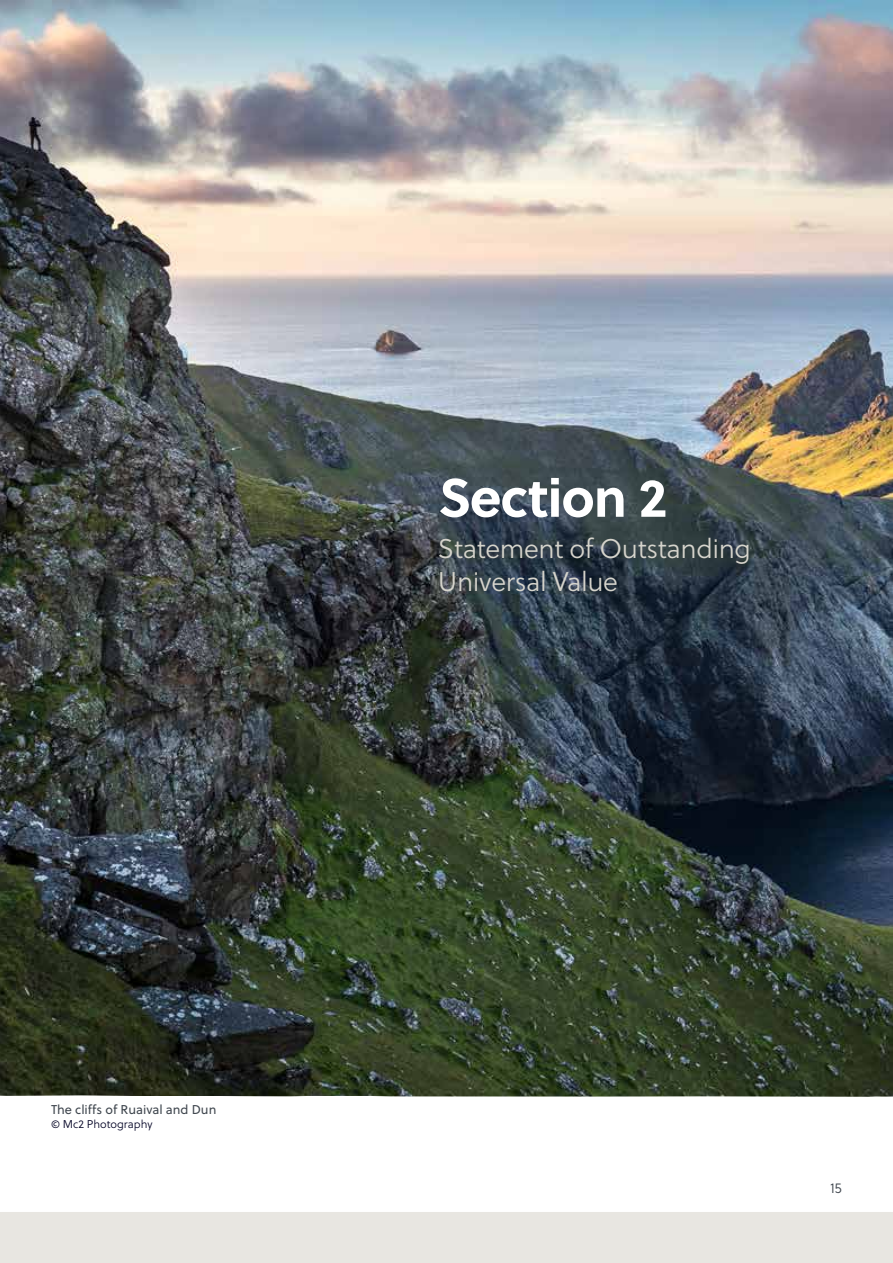
<style>
.page{position:relative;width:893px;height:1263px;background:#fff}
.page>*{position:absolute;margin:0;border:0;box-sizing:border-box;transform-origin:0 0}
.SECTION_TITLE{font:700 54px "Soleil";letter-spacing:-.02em;color:#fff}
.SECTION_PULL_QUOTE_A{font:27px/33px "Soleil Lt";letter-spacing:-.015em;color:#d6d4cc}
.t1{font:14.25px "Soleil Lt";color:#40474f}
.t2{font:12.75px "Soleil";color:#40474f}
.Copyright{font:11.25px "Soleil Lt";color:#000123}
</style>
<div class="page">
<img style="left:0;top:0;width:893px;height:1092px">
<svg style="left:0;top:1092px;width:893px;height:5px;background:#4b5440"></svg>
<div style="left:0;top:1212px;width:893px;height:51px;background:#e8e6e1"></div>
<p class="t2" style="left:51px;top:1100px;width:167px">The cliffs of Ruaival and Dun</p>
<p class="Copyright" style="left:51px;top:1117px;width:103px">© Mc2 Photography</p>
<p class="SECTION_TITLE" style="left:438px;top:456px;width:230px">Section 2</p>
<p class="SECTION_PULL_QUOTE_A" style="left:438px;top:532px;width:314px">Statement of Outstanding<br>Universal Value</p>
<p class="t1" style="left:830px;top:1178px;width:13px">15</p>
</div>
